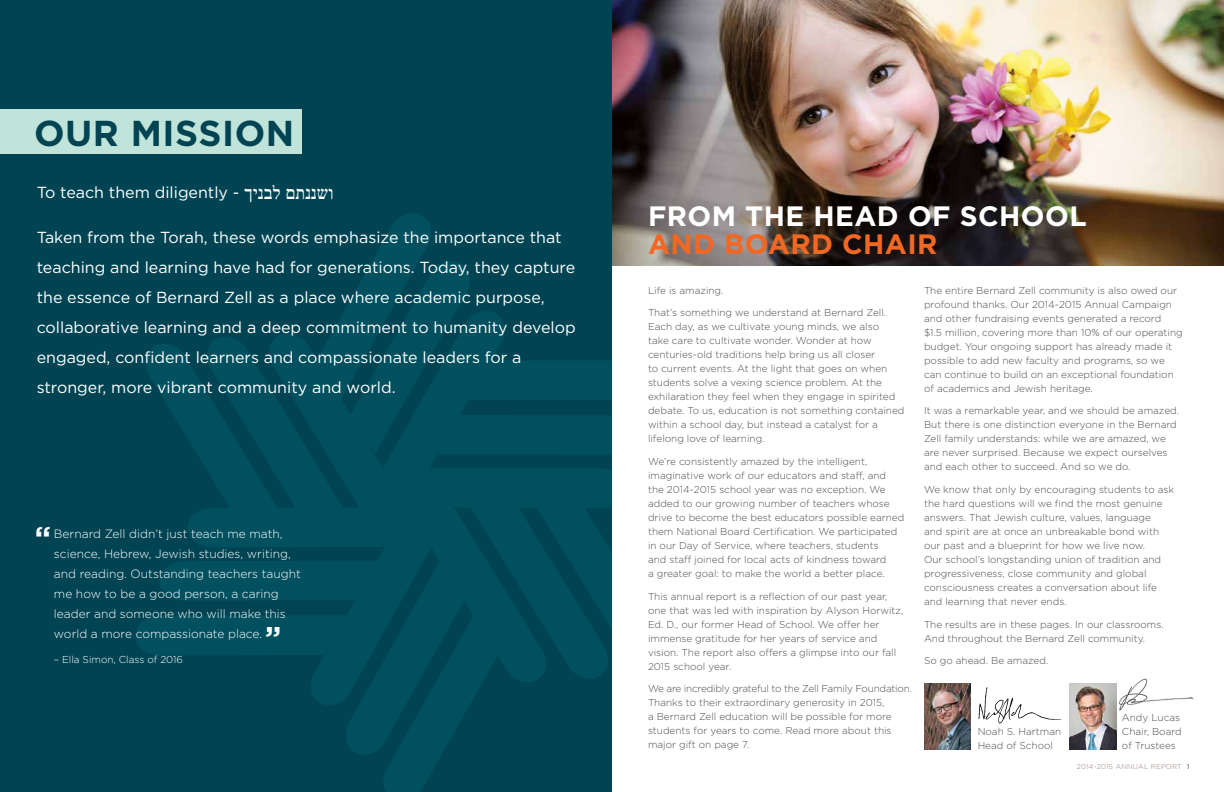
<style>
.page{position:relative;width:1224px;height:792px;background:#fff}
.page>*{position:absolute;margin:0;border:0;box-sizing:border-box;transform-origin:0 0}
.t1{font:700 36px "Gotham";letter-spacing:.015em;color:#004453}
.t2{font:700 30px "Gotham";color:#fff}
.t3{font:700 28px "Gotham";letter-spacing:.015em;color:#fff}
.t4{font:700 28px "Gotham";letter-spacing:.015em;color:#f26722}
.t5{font:21px "New Peninim";color:#fff}
.t6{font:16px/30px "Gotham";color:#fff}
.t7{font:300 12px/20px "Gotham";color:#fff}
.t8{font:300 10px/14px "Gotham";color:#4d4d4f}
.t9{font:300 10px "Gotham";color:#fff}
.t10{font:300 7px "Gotham";letter-spacing:.03em;color:#937f74}
.s1{font-weight:500}
</style>
<div class="page">
<div style="left:0;top:0;width:612px;height:792px;background:#004453"></div>
<svg style="left:136px;top:214px;width:476px;height:578px"></svg>
<div style="left:0;top:109px;width:302px;height:45px;background:#c1e4da"></div>
<img style="left:1116px;top:678px;width:78px;height:38px">
<img style="left:1069px;top:683px;width:47px;height:67px">
<img style="left:978px;top:687px;width:84px;height:37px">
<img style="left:924px;top:683px;width:47px;height:67px">
<img style="left:612px;top:0;width:612px;height:266px">
<h1 class="t1" style="left:34px;top:113px;width:262px">OUR MISSION</h1>
<h3 class="t6" style="left:37px;top:177px;width:204px">To teach them diligently -</h3>
<h3 class="t5" style="left:244px;top:185px;width:91px">לבנ יך ושנ נתם</h3>
<p class="t6" style="left:37px;top:222px;width:541px">Taken from the Torah, these words emphasize the importance that teaching and learning have had for generations. Today, they capture the essence of Bernard Zell as a place where academic purpose, collaborative learning and a deep commitment to humanity develop engaged, confident learners and compassionate leaders for a stronger, more vibrant community and world.</p>
<h2 class="t2" style="left:35px;top:520px;width:18px">“</h2>
<p class="t7" style="left:54px;top:524px;width:248px">Bernard Zell didn’t just teach me math, science, Hebrew, Jewish studies, writing, and reading. Outstanding teachers taught me how to be a good person, a caring leader and someone who will make this world a more compassionate place.</p>
<p class="t9" style="left:54px;top:654px;width:131px">– Ella Simon, Class of 2016</p>
<h2 class="t2" style="left:265px;top:620px;width:18px">”</h2>
<h3 class="t3" style="left:648px;top:200px;width:440px">FROM THE HEAD OF SCHOOL</h3>
<h3 class="t4" style="left:648px;top:228px;width:291px">AND BOARD CHAIR</h3>
<p class="t8" style="left:648px;top:283px;width:77px">Life is amazing.</p>
<p class="t8" style="left:648px;top:306px;width:258px">That’s something we understand at Bernard Zell.<br>Each day, as we cultivate young minds, we also<br>take care to cultivate wonder. Wonder at how centuries-old traditions help bring us all closer<br>to current events. At the light that goes on when students solve a vexing science problem. At the exhilaration they feel when they engage in spirited debate. To us, education is not something contained within a school day, but instead a catalyst for a lifelong love of learning.</p>
<p class="t8" style="left:648px;top:454px;width:258px">We’re consistently amazed by the intelligent, imaginative work of our educators and staff, and the 2014-2015 school year was no exception. We added to our growing number of teachers whose drive to become the best educators possible earned them National Board Certification. We participated in our Day of Service, where teachers, students<br>and staff joined for local acts of kindness toward<br>a greater goal: to make the world a better place.</p>
<p class="t8" style="left:648px;top:589px;width:257px">This annual report is a reflection of our past year, one that was led with inspiration by Alyson Horwitz, Ed. D., our former Head of School. We offer her immense gratitude for her years of service and vision. The report also offers a glimpse into our fall 2015 school year.</p>
<p class="t8" style="left:648px;top:682px;width:266px">We are incredibly grateful to the Zell Family Foundation.<br>Thanks to their extraordinary generosity in 2015,<br>a Bernard Zell education will be possible for more students for years to come. Read more about this major gift on page 7.</p>
<p class="t8" style="left:924px;top:283px;width:260px">The entire Bernard Zell community is also owed our profound thanks. Our 2014-2015 Annual Campaign and other fundraising events generated a record<br>$1.5 million, covering more than 10% of our operating budget. Your ongoing support has already made it possible to add new faculty and programs, so we can continue to build on an exceptional foundation of academics and Jewish heritage.</p>
<p class="t8" style="left:924px;top:404px;width:257px">It was a remarkable year, and we should be amazed.<br>But there is one distinction everyone in the Bernard Zell family understands: while we are amazed, we are never surprised. Because we expect ourselves and each other to succeed. And so we do.</p>
<p class="t8" style="left:924px;top:482px;width:252px">We know that only by encouraging students to ask the hard questions will we find the most genuine answers. That Jewish culture, values, language<br>and spirit are at once an unbreakable bond with our past and a blueprint for how we live now.<br>Our school’s longstanding union of tradition and progressiveness, close community and global consciousness creates a conversation about life and learning that never ends.</p>
<p class="t8" style="left:924px;top:617px;width:241px">The results are in these pages. In our classrooms.<br>And throughout the Bernard Zell community.</p>
<p class="t8" style="left:924px;top:654px;width:126px">So go ahead. Be amazed.</p>
<p class="t8" style="left:978px;top:725px;width:85px">Noah S. Hartman<br>Head of School</p>
<p class="t8" style="left:1122px;top:710px;width:61px">Andy Lucas<br>Chair, Board of Trustees</p>
<p class="t10" style="left:1077px;top:763px;width:114px">2014-2015 ANNUAL REPORT <span class="s1">1</span></p>
</div>
